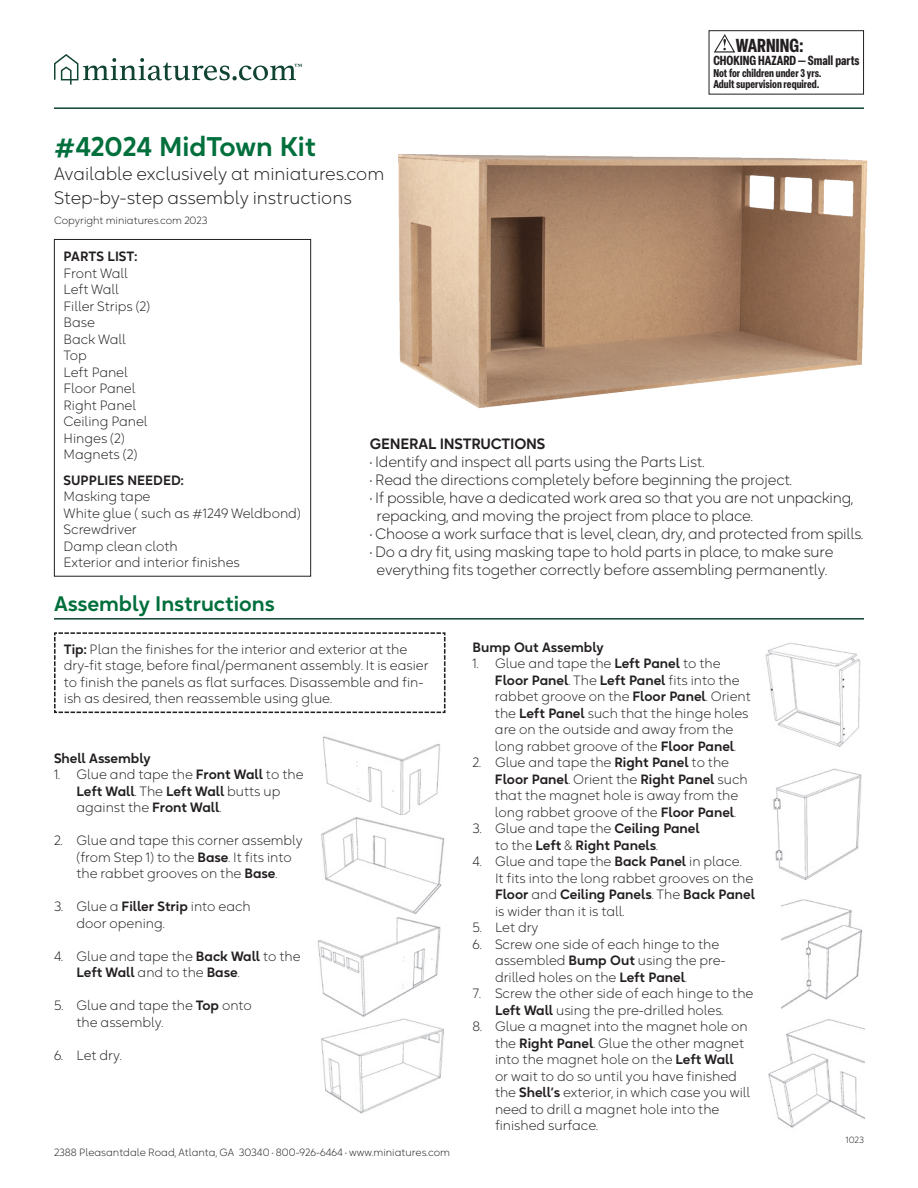
<style>
.page{position:relative;width:918px;height:1188px;background:#fff}
.page>*{position:absolute;margin:0;border:0;box-sizing:border-box;transform-origin:0 0}
.Headline{font:600 27px "Okta Neue";color:#006f3c}
.Assembly_Instructions_Headline{font:600 21px "Okta Neue";color:#006f3c}
.t1{font:700 condensed 18.6px "Elza";color:#231f20}
.Subheadline{font:300 18px "Okta Neue";color:#231f20}
.General_Instruction_Body{font:300 15px/18px "Okta Neue";letter-spacing:-.015em;color:#231f20}
.General_Instructions_Headline{font:600 15px "Okta Neue";letter-spacing:-.015em;color:#231f20}
.Body{font:300 13.5px/16.5px "Okta Neue";color:#231f20}
.Tip{font:300 13.5px/16.5px "Okta Neue";color:#231f20}
.Part_list{font:300 13.5px "Okta Neue";color:#231f20}
.Body-2{font:600 13.5px/16.5px "Okta Neue";color:#231f20}
.Parts_list_Bold{font:600 13.5px "Okta Neue";color:#231f20}
.Tip-2{font:600 13.5px "Okta Neue";color:#231f20}
.t2{font:700 condensed 12.9px "Elza";color:#231f20}
.t3{font:700 condensed 11.1px "Elza";color:#231f20}
.Body-3{font:300 10.5px "Okta Neue";color:#231f20}
.t4{font:300 9px "Okta Neue";color:#231f20}
.s1{font-weight:600}
.s2{font-weight:300}
</style>
<div class="page">
<svg style="left:54px;top:632px;width:392px;height:82px"></svg>
<div style="left:54px;top:239px;width:257px;height:338px;border:1px solid #231f20"></div>
<hr style="left:54px;top:618px;width:810px;height:2px;background:#104331">
<img style="left:398px;top:154px;width:470px;height:255px">
<svg style="left:54px;top:54px;width:248px;height:31px"></svg>
<hr style="left:54px;top:107px;width:810px;height:2px;background:#104331">
<img style="left:322px;top:736px;width:118px;height:79px">
<img style="left:321px;top:817px;width:124px;height:97px">
<img style="left:317px;top:917px;width:124px;height:100px">
<img style="left:321px;top:1018px;width:123px;height:96px">
<img style="left:765px;top:642px;width:96px;height:105px">
<img style="left:782px;top:899px;width:81px;height:110px">
<img style="left:769px;top:1019px;width:95px;height:109px">
<img style="left:773px;top:769px;width:89px;height:111px">
<svg style="left:714px;top:34px;width:21px;height:19px"></svg>
<div style="left:709px;top:30px;width:155px;height:65px;border:1px solid #231f20"></div>
<p class="Headline" style="left:54px;top:126px;width:264px">#42024 MidTown Kit</p>
<p class="Subheadline" style="left:54px;top:161px;width:332px">Available exclusively at miniatures.com</p>
<p class="Subheadline" style="left:54px;top:185px;width:299px">Step-by-step assembly instructions</p>
<p class="Body-3" style="left:54px;top:212px;width:155px">Copyright miniatures.com 2023</p>
<p class="t1" style="left:736px;top:33px;width:69px">WARNING:</p>
<p class="t2" style="left:713px;top:52px;width:148px">CHOKING HAZARD — Small parts</p>
<p class="t3" style="left:713px;top:65px;width:110px">Not for children under 3 yrs.</p>
<p class="t3" style="left:713px;top:77px;width:108px">Adult supervision required.</p>
<p class="Parts_list_Bold" style="left:64px;top:246px;width:75px">PARTS LIST:</p>
<p class="Part_list" style="left:64px;top:264px;width:66px">Front Wall</p>
<p class="Part_list" style="left:64px;top:280px;width:57px">Left Wall</p>
<p class="Part_list" style="left:64px;top:297px;width:88px">Filler Strips (2)</p>
<p class="Part_list" style="left:64px;top:313px;width:33px">Base</p>
<p class="Part_list" style="left:64px;top:330px;width:64px">Back Wall</p>
<p class="Part_list" style="left:64px;top:346px;width:25px">Top</p>
<p class="Part_list" style="left:64px;top:363px;width:66px">Left Panel</p>
<p class="Part_list" style="left:64px;top:379px;width:73px">Floor Panel</p>
<p class="Part_list" style="left:64px;top:396px;width:74px">Right Panel</p>
<p class="Part_list" style="left:64px;top:412px;width:86px">Ceiling Panel</p>
<p class="Body" style="left:64px;top:429px;width:63px">Hinges (2)</p>
<p class="Body" style="left:64px;top:446px;width:75px">Magnets (2)</p>
<p class="Parts_list_Bold" style="left:64px;top:470px;width:122px">SUPPLIES NEEDED:</p>
<p class="Part_list" style="left:64px;top:487px;width:88px">Masking tape</p>
<p class="Part_list" style="left:64px;top:504px;width:239px">White glue ( such as #1249 Weldbond)</p>
<p class="Part_list" style="left:64px;top:520px;width:75px">Screwdriver</p>
<p class="Part_list" style="left:64px;top:537px;width:116px">Damp clean cloth</p>
<p class="Part_list" style="left:64px;top:553px;width:178px">Exterior and interior finishes</p>
<p class="Assembly_Instructions_Headline" style="left:54px;top:587px;width:222px">Assembly Instructions</p>
<p class="General_Instructions_Headline" style="left:370px;top:432px;width:177px">GENERAL INSTRUCTIONS</p>
<p class="General_Instruction_Body" style="left:370px;top:452px;width:336px">• Identify and inspect all parts using the Parts List.</p>
<p class="General_Instruction_Body" style="left:370px;top:470px;width:423px">• Read the directions completely before beginning the project.</p>
<p class="General_Instruction_Body" style="left:377px;top:488px;width:478px;text-indent:-7px">• If possible, have a dedicated work area so that you are not unpacking, repacking, and moving the project from place to place.</p>
<p class="General_Instruction_Body" style="left:370px;top:524px;width:495px">• Choose a work surface that is level, clean, dry, and protected from spills.</p>
<p class="General_Instruction_Body" style="left:370px;top:542px;width:465px;text-align:center">• Do a dry fit, using masking tape to hold parts in place, to make sure everything fits together correctly before assembling permanently.</p>
<p class="Tip" style="left:64px;top:640px;width:366px"><span class="s1">Tip:</span> Plan the finishes for the interior and exterior at the dry-fit stage, before final/permanent assembly. It is easier to finish the panels as flat surfaces. Disassemble and fin&shy;ish as desired, then reassemble using glue.</p>
<p class="Tip-2" style="left:54px;top:748px;width:98px">Shell Assembly</p>
<p class="Body" style="left:76px;top:766px;width:229px;text-indent:-22px">1. Glue and tape the <span class="s1">Front Wall</span> to the<br><span class="s1">Left Wall</span>. The <span class="s1">Left Wall</span> butts up against the <span class="s1">Front Wall</span>.</p>
<p class="Body" style="left:76px;top:832px;width:228px;text-indent:-22px">2. Glue and tape this corner assembly (from Step 1) to the <span class="s1">Base</span>. It fits into the rabbet grooves on the <span class="s1">Base</span>.</p>
<p class="Body" style="left:76px;top:898px;width:176px;text-indent:-22px">3. Glue a <span class="s1">Filler Strip</span> into each door opening.</p>
<p class="Body" style="left:76px;top:947px;width:226px;text-indent:-22px">4. Glue and tape the <span class="s1">Back Wall</span> to the<br><span class="s1">Left Wall</span> and to the <span class="s1">Base</span>.</p>
<p class="Body" style="left:76px;top:997px;width:177px;text-indent:-22px">5. Glue and tape the <span class="s1">Top</span> onto the assembly.</p>
<p class="Body" style="left:54px;top:1046px;width:69px">6. Let dry.</p>
<p class="Body-3" style="left:54px;top:1144px;width:398px">2388 Pleasantdale Road, Atlanta, GA 30340 • 800-926-6464 • www.miniatures.com</p>
<p class="Parts_list_Bold" style="left:472px;top:637px;width:133px">Bump Out Assembly</p>
<p class="Body" style="left:495px;top:655px;width:257px;text-indent:-22px">1. Glue and tape the <span class="s1">Left Panel</span> to the <span class="s1">Floor Panel</span>. The <span class="s1">Left Panel</span> fits into the rabbet groove on the <span class="s1">Floor Panel</span>. Orient the <span class="s1">Left Panel</span> such that the hinge holes are on the outside and away from the long rabbet groove of the <span class="s1">Floor Panel</span>.</p>
<p class="Body" style="left:495px;top:754px;width:254px;text-indent:-22px">2. Glue and tape the <span class="s1">Right Panel</span> to the <span class="s1">Floor Panel</span>. Orient the <span class="s1">Right Panel</span> such that the magnet hole is away from the long rabbet groove of the <span class="s1">Floor Panel</span>.</p>
<p class="Body-2" style="left:495px;top:819px;width:206px;text-indent:-22px"><span class="s2">3. Glue and tape the</span> Ceiling Panel <span class="s2">to the</span> Left <span class="s2">&amp;</span> Right Panels<span class="s2">.</span></p>
<p class="Body" style="left:495px;top:853px;width:262px;text-indent:-22px">4. Glue and tape the <span class="s1">Back Panel</span> in place.<br>It fits into the long rabbet grooves on the <span class="s1">Floor</span> and <span class="s1">Ceiling Panels</span>. The <span class="s1">Back Panel </span>is wider than it is tall.</p>
<p class="Body" style="left:472px;top:919px;width:68px">5. Let dry</p>
<p class="Body" style="left:495px;top:935px;width:232px;text-indent:-22px">6. Screw one side of each hinge to the assembled <span class="s1">Bump Out</span> using the pre&shy;drilled holes on the <span class="s1">Left Panel</span>.</p>
<p class="Body" style="left:472px;top:985px;width:282px;text-align:center">7. Screw the other side of each hinge to the<br><span class="s1">Left Wall</span> using the pre-drilled holes.</p>
<p class="Body" style="left:495px;top:1018px;width:257px;text-indent:-22px">8. Glue a magnet into the magnet hole on the <span class="s1">Right Panel</span>. Glue the other magnet into the magnet hole on the <span class="s1">Left Wall<br></span>or wait to do so until you have finished the <span class="s1">Shell’s</span> exterior, in which case you will need to drill a magnet hole into the finished surface.</p>
<p class="t4" style="left:846px;top:1133px;width:20px">1023</p>
</div>
